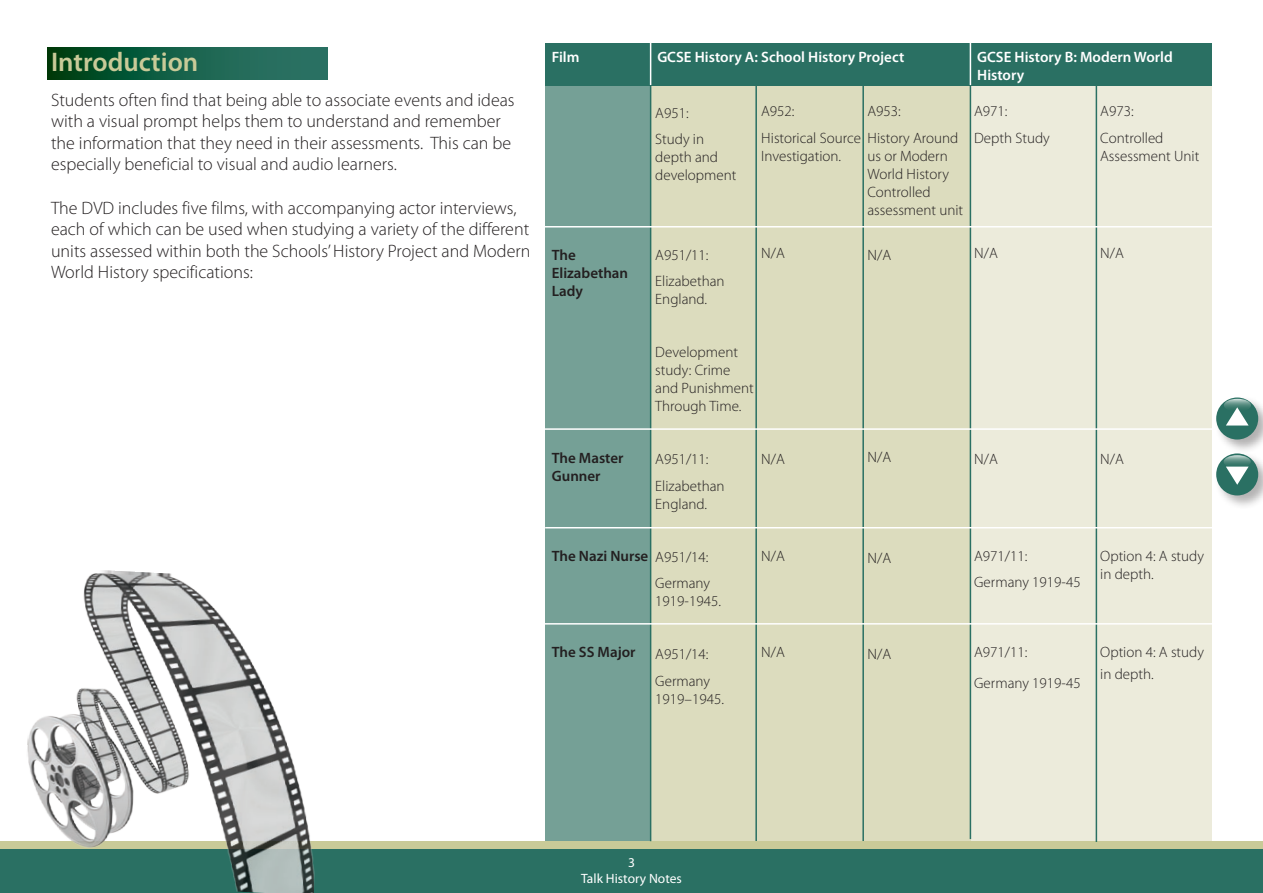
<style>
.page{position:relative;width:1263px;height:893px;background:#fff}
.page>*{position:absolute;margin:0;border:0;box-sizing:border-box;transform-origin:0 0}
.t1{font:600 27px "Myriad Pro";color:#c9ca98}
.t2{font:300 18px/21.6px "Myriad Pro";color:#231f20}
.t3{font:300 15px/26.5px "Myriad Pro";color:#231f20}
.t4{font:600 15px/18px "Myriad Pro";color:#fff}
.t5{font:600 15px/18px "Myriad Pro";color:#231f20}
.t6{font:13.5px/16.2px "Myriad Pro";color:#fff;text-align:center}
</style>
<div class="page">
<div style="left:1214px;top:395px;width:49px;height:58px;background:#231f20;opacity:.35"></div>
<div style="left:1216px;top:397px;width:42px;height:42px;background:#2a7063;border-radius:50%"></div>
<div style="left:1214px;top:451px;width:49px;height:58px;background:#231f20;opacity:.34"></div>
<div style="left:1216px;top:453px;width:42px;height:42px;background:#2a7063;border-radius:50%"></div>
<svg style="left:1223px;top:455px;width:28px;height:13px"></svg>
<svg style="left:1226px;top:467px;width:22px;height:18px"></svg>
<svg style="left:1224px;top:399px;width:27px;height:13px"></svg>
<svg style="left:1226px;top:407px;width:22px;height:18px"></svg>
<div style="left:970px;top:76px;width:242px;height:766px;background:#ecebdb"></div>
<div style="left:651px;top:82px;width:319px;height:766px;background:#dcdcbe"></div>
<div style="left:545px;top:81px;width:106px;height:761px;background:#75a096"></div>
<div style="left:545px;top:44px;width:667px;height:42px;background:#2a7063"></div>
<div style="left:0;top:841px;width:1263px;height:52px;background:#c9ca98"></div>
<svg style="left:47px;top:47px;width:281px;height:33px;background:#145e44"></svg>
<div style="left:0;top:849px;width:1263px;height:44px;background:#2a7063"></div>
<img style="left:27px;top:570px;width:288px;height:323px">
<hr style="left:650px;top:77px;width:1px;height:764px;background:#2a7063">
<hr style="left:970px;top:85px;width:1px;height:754px;background:#2a7063">
<hr style="left:755px;top:77px;width:2px;height:764px;background:#2a7063">
<hr style="left:862px;top:77px;width:2px;height:764px;background:#2a7063">
<hr style="left:1096px;top:78px;width:1px;height:764px;background:#2a7063">
<hr style="left:541px;top:226px;width:678px;height:1px;background:#fff">
<hr style="left:539px;top:428px;width:679px;height:2px;background:#fff">
<hr style="left:545px;top:527px;width:679px;height:1px;background:#fff">
<hr style="left:538px;top:623px;width:679px;height:2px;background:#fff">
<hr style="left:650px;top:33px;width:1px;height:52px;background:#fff">
<hr style="left:970px;top:33px;width:1px;height:52px;background:#fff">
<h1 class="t1" style="left:51px;top:45px;width:149px">Introduction</h1>
<p class="t2" style="left:51px;top:89px;width:465px">Students often find that being able to associate events and ideas with a visual prompt helps them to understand and remember the information that they need in their assessments. This can be especially beneficial to visual and audio learners.</p>
<p class="t2" style="left:51px;top:197px;width:481px">The DVD includes five films, with accompanying actor interviews, each of which can be used when studying a variety of the different units assessed within both the Schools’ History Project and Modern World History specifications:</p>
<p class="t4" style="left:552px;top:48px;width:29px">Film</p>
<p class="t4" style="left:657px;top:48px;width:248px">GCSE History A: School History Project</p>
<p class="t4" style="left:977px;top:48px;width:197px">GCSE History B: Modern World<br>History</p>
<p class="t3" style="left:655px;top:100px;width:50px">A951:<br>Study in</p>
<p class="t3" style="left:655px;top:149px;width:83px;line-height:18px">depth and development</p>
<p class="t5" style="left:552px;top:245px;width:78px">The<br>Elizabethan<br>Lady</p>
<p class="t3" style="left:655px;top:242px;width:71px">A951/11:<br>Elizabethan</p>
<p class="t3" style="left:655px;top:286px;width:53px">England.</p>
<p class="t3" style="left:655px;top:344px;width:100px;line-height:18px">Development study: Crime and Punishment<br>Through Time.</p>
<p class="t3" style="left:655px;top:446px;width:71px">A951/11:<br>Elizabethan</p>
<p class="t3" style="left:655px;top:491px;width:53px">England.</p>
<p class="t3" style="left:655px;top:544px;width:56px">A951/14:<br>Germany</p>
<p class="t3" style="left:655px;top:588px;width:67px">1919-1945.</p>
<p class="t5" style="left:552px;top:449px;width:73px">The Master<br>Gunner</p>
<p class="t5" style="left:552px;top:546px;width:98px">The Nazi Nurse</p>
<p class="t3" style="left:761px;top:98px;width:199px">A952:<br>Historical Source History Around</p>
<p class="t3" style="left:761px;top:143px;width:81px">Investigation.</p>
<p class="t3" style="left:867px;top:98px;width:35px">A953:</p>
<p class="t3" style="left:867px;top:147px;width:97px;line-height:18px">us or Modern<br>World History<br>Controlled assessment unit</p>
<p class="t3" style="left:867px;top:241px;width:25px">N/A</p>
<p class="t3" style="left:761px;top:239px;width:25px">N/A</p>
<p class="t3" style="left:761px;top:446px;width:25px">N/A</p>
<p class="t3" style="left:761px;top:543px;width:25px">N/A</p>
<p class="t3" style="left:867px;top:444px;width:25px">N/A</p>
<p class="t3" style="left:867px;top:545px;width:25px">N/A</p>
<p class="t3" style="left:974px;top:98px;width:77px">A971:<br>Depth Study</p>
<p class="t3" style="left:974px;top:239px;width:25px">N/A</p>
<p class="t3" style="left:974px;top:446px;width:25px">N/A</p>
<p class="t3" style="left:974px;top:543px;width:108px">A971/11:<br>Germany 1919-45</p>
<p class="t5" style="left:552px;top:643px;width:85px">The SS Major</p>
<p class="t3" style="left:655px;top:641px;width:56px">A951/14:<br>Germany</p>
<p class="t3" style="left:655px;top:686px;width:70px">1919–1945.</p>
<p class="t3" style="left:761px;top:639px;width:25px">N/A</p>
<p class="t3" style="left:867px;top:641px;width:25px">N/A</p>
<p class="t3" style="left:974px;top:638px;width:108px;line-height:30.2px">A971/11:<br>Germany 1919-45</p>
<p class="t3" style="left:1100px;top:98px;width:65px">A973:<br>Controlled</p>
<p class="t3" style="left:1100px;top:143px;width:101px">Assessment Unit</p>
<p class="t3" style="left:1100px;top:239px;width:25px">N/A</p>
<p class="t3" style="left:1100px;top:446px;width:25px">N/A</p>
<p class="t3" style="left:1100px;top:547px;width:105px;line-height:18px">Option 4: A study in depth.</p>
<p class="t3" style="left:1100px;top:642px;width:105px;line-height:21.6px">Option 4: A study in depth.</p>
<p class="t6" style="left:581px;top:854px;width:102px">3<br>Talk History Notes</p>
</div>
